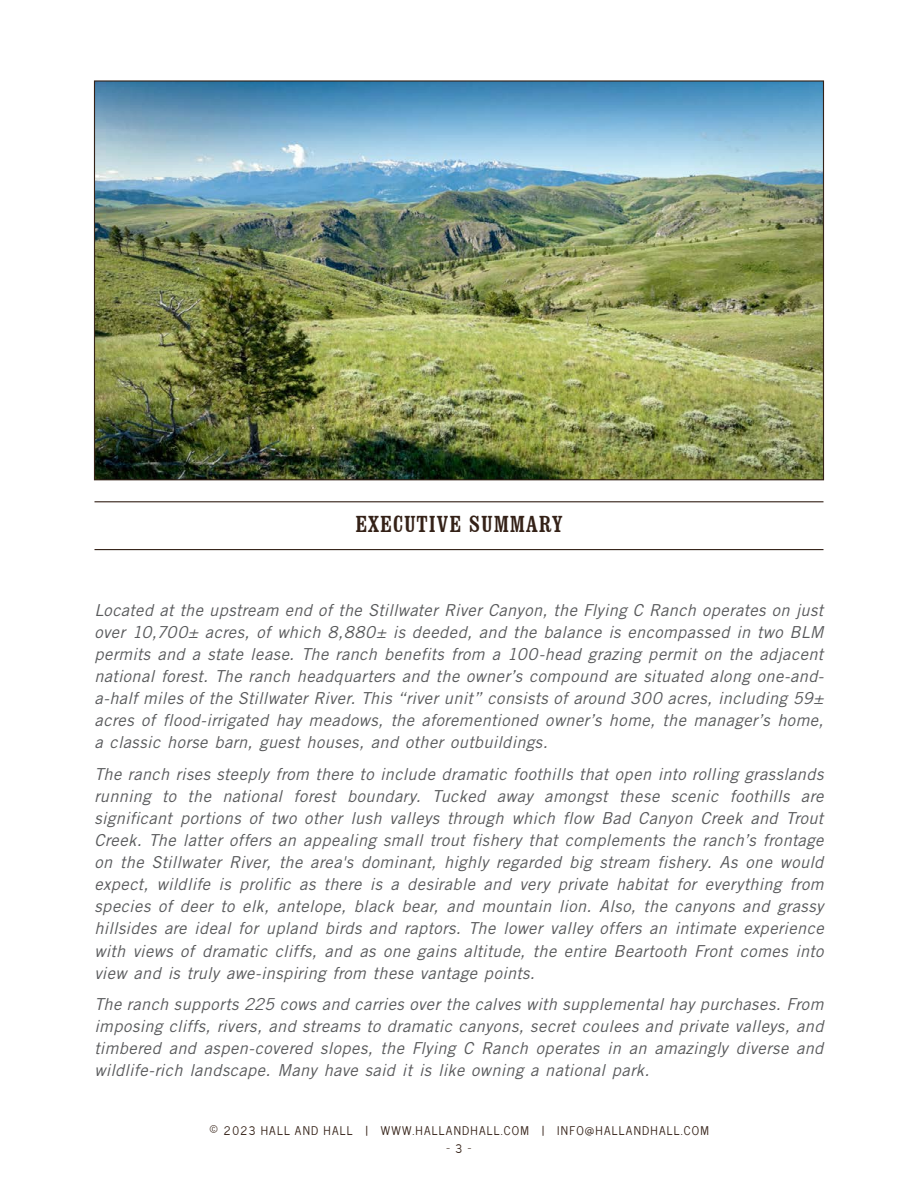
<style>
.page{position:relative;width:918px;height:1188px;background:#fff}
.page>*{position:absolute;margin:0;border:0;box-sizing:border-box;transform-origin:0 0}
.t1{font:condensed 24px "Clarendon BT";letter-spacing:.04em;color:#342117}
.t2{font:italic 16.5px/22.2px "Trade Gothic LT Std";letter-spacing:.02em;color:#58595b;text-align:justify}
.t3{font:12px "News Cycle";letter-spacing:.1em;color:#342117}
.s1{font-size:16.5px}
</style>
<div class="page">
<hr style="left:94px;top:549px;width:730px;height:1px;background:#342117">
<hr style="left:94px;top:501px;width:730px;height:1px;background:#342117">
<img style="left:96px;top:82px;width:726px;height:396px">
<h1 class="t1" style="left:355px;top:509px;width:208px">EXECUTIVE SUMMARY</h1>
<p class="t2" style="left:94px;top:599px;width:731px">Located at the upstream end of the Stillwater River Canyon, the Flying C Ranch operates on just over 10,700± acres, of which 8,880± is deeded, and the balance is encompassed in two BLM permits and a state lease. The ranch benefits from a 100-head grazing permit on the adjacent national forest. The ranch headquarters and the owner’s compound are situated along one-and&shy;a-half miles of the Stillwater River. This “river unit” consists of around 300 acres, including 59± acres of flood-irrigated hay meadows, the aforementioned owner’s home, the manager’s home, a classic horse barn, guest houses, and other outbuildings.</p>
<p class="t2" style="left:94px;top:763px;width:731px">The ranch rises steeply from there to include dramatic foothills that open into rolling grasslands running to the national forest boundary. Tucked away amongst these scenic foothills are significant portions of two other lush valleys through which flow Bad Canyon Creek and Trout Creek. The latter offers an appealing small trout fishery that complements the ranch’s frontage on the Stillwater River, the area's dominant, highly regarded big stream fishery. As one would expect, wildlife is prolific as there is a desirable and very private habitat for everything from species of deer to elk, antelope, black bear, and mountain lion. Also, the canyons and grassy hillsides are ideal for upland birds and raptors. The lower valley offers an intimate experience with views of dramatic cliffs, and as one gains altitude, the entire Beartooth Front comes into view and is truly awe-inspiring from these vantage points.</p>
<p class="t2" style="left:94px;top:993px;width:731px">The ranch supports 225 cows and carries over the calves with supplemental hay purchases. From imposing cliffs, rivers, and streams to dramatic canyons, secret coulees and private valleys, and timbered and aspen-covered slopes, the Flying C Ranch operates in an amazingly diverse and wildlife-rich landscape. Many have said it is like owning a national park.</p>
<p class="t3" style="left:209px;top:1120px;width:501px"><span class="s1">©</span> 2023 HALL AND HALL | WWW.HALLANDHALL.COM | INFO@HALLANDHALL.COM</p>
<p class="t3" style="left:446px;top:1138px;width:26px">— 3 –</p>
</div>
